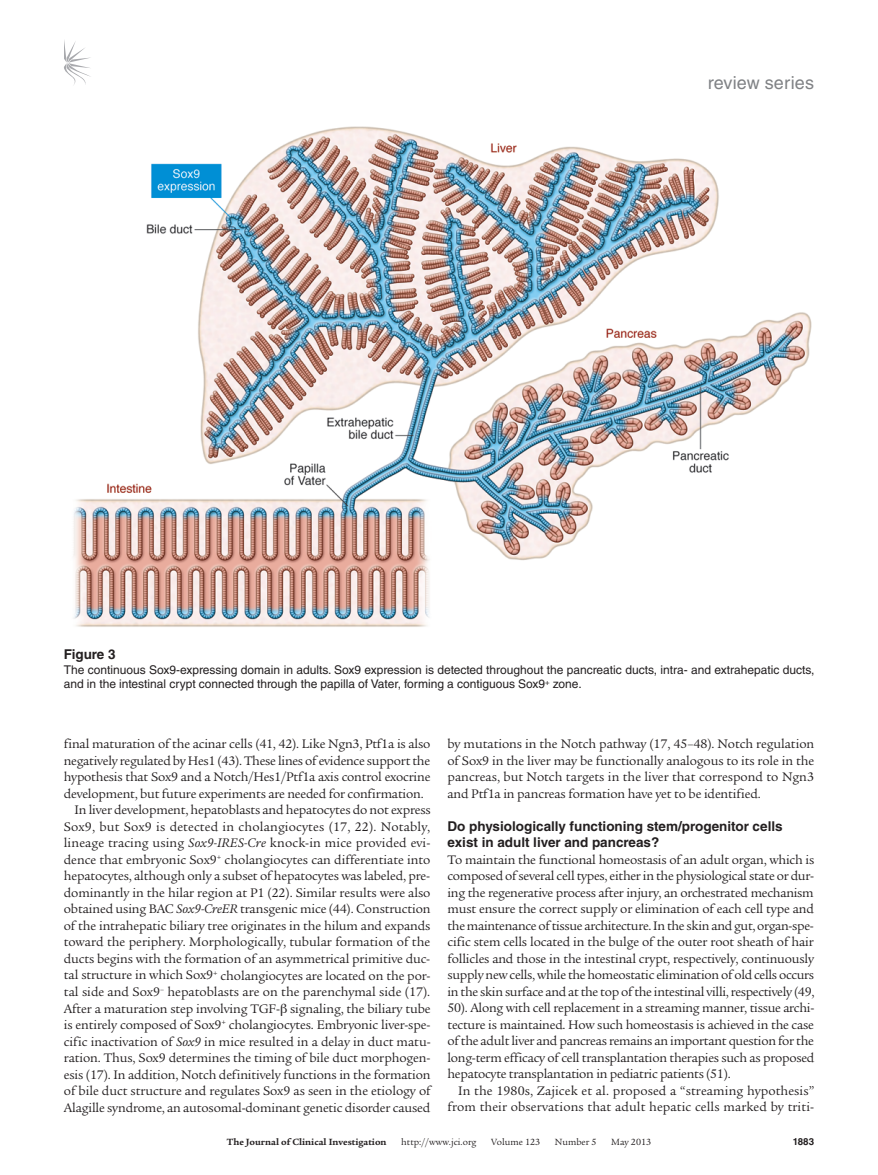
<style>
.page{position:relative;width:878px;height:1175px;background:#fff}
.page>*{position:absolute;margin:0;border:0;box-sizing:border-box;transform-origin:0 0}
.t1{font:18px "Helvetica LT Std";letter-spacing:.01em;color:#808285}
.t2{font:13.5px/16.5px "Legacy Serif Std";letter-spacing:-.01em;color:#231f20;text-align:justify}
.t3{font:700 13.5px/16.5px "Helvetica LT Std";color:#231f20}
.t4{font:13.5px "Legacy Serif Std";letter-spacing:.01em;color:#231f20}
.t5{font:12px/14.7px "Helvetica LT Std";color:#231f20}
.t6{font:9.75px "Legacy Serif Std";color:#231f20}
.t7{font:700 9.75px "Legacy Serif Std";color:#231f20}
.t8{font:700 9.75px "Helvetica LT Std";color:#231f20}
.s1{font-style:italic}
</style>
<div class="page">
<svg style="left:64px;top:40px;width:27px;height:45px"></svg>
<img style="left:73px;top:126px;width:739px;height:501px">
<h1 class="t1" style="left:708px;top:73px;width:108px">review series</h1>
<p class="t3" style="left:64px;top:646px;width:53px">Figure 3</p>
<p class="t5" style="left:64px;top:662px;width:752px">The continuous Sox9-expressing domain in adults. Sox9 expression is detected throughout the pancreatic ducts, intra- and extrahepatic ducts, and in the intestinal crypt connected through the papilla of Vater, forming a contiguous Sox9<sup>+</sup> zone.</p>
<p class="t2" style="left:64px;top:736px;width:368px">final maturation of the acinar cells (41, 42). Like Ngn3, Ptf1a is also</p>
<p class="t2" style="left:64px;top:752px;width:368px">negatively regulated by Hes1 (43). These lines of evidence support the</p>
<p class="t2" style="left:64px;top:769px;width:368px">hypothesis that Sox9 and a Notch/Hes1/Ptf1a axis control exocrine</p>
<p class="t2" style="left:64px;top:785px;width:361px">development, but future experiments are needed for confirmation.</p>
<p class="t2" style="left:74px;top:802px;width:358px">In liver development, hepatoblasts and hepatocytes do not express</p>
<p class="t4" style="left:64px;top:819px;width:368px">Sox9, but Sox9 is detected in cholangiocytes (17, 22). Notably,</p>
<p class="t2" style="left:64px;top:835px;width:368px">lineage tracing using <span class="s1">Sox9-IRES-Cre</span> knock-in mice provided evi-</p>
<p class="t2" style="left:64px;top:851px;width:368px">dence that embryonic Sox9<sup>+</sup> cholangiocytes can differentiate into</p>
<p class="t2" style="left:64px;top:868px;width:368px">hepatocytes, although only a subset of hepatocytes was labeled, pre-</p>
<p class="t2" style="left:64px;top:884px;width:368px">dominantly in the hilar region at P1 (22). Similar results were also</p>
<p class="t2" style="left:64px;top:901px;width:368px">obtained using BAC <span class="s1">Sox9-CreER</span> transgenic mice (44). Construction</p>
<p class="t2" style="left:64px;top:917px;width:368px">of the intrahepatic biliary tree originates in the hilum and expands</p>
<p class="t2" style="left:64px;top:934px;width:368px">toward the periphery. Morphologically, tubular formation of the</p>
<p class="t2" style="left:64px;top:950px;width:368px">ducts begins with the formation of an asymmetrical primitive duc-</p>
<p class="t2" style="left:64px;top:967px;width:368px">tal structure in which Sox9<sup>+</sup> cholangiocytes are located on the por-</p>
<p class="t2" style="left:64px;top:983px;width:368px">tal side and Sox9<sup>–</sup> hepatoblasts are on the parenchymal side (17).</p>
<p class="t2" style="left:64px;top:1000px;width:368px">After a maturation step involving TGF- signaling, the biliary tube</p>
<p class="t2" style="left:64px;top:1016px;width:368px">is entirely composed of Sox9<sup>+</sup> cholangiocytes. Embryonic liver-spe-</p>
<p class="t2" style="left:64px;top:1033px;width:368px">cific inactivation of <span class="s1">Sox9</span> in mice resulted in a delay in duct matu-</p>
<p class="t2" style="left:64px;top:1049px;width:368px">ration. Thus, Sox9 determines the timing of bile duct morphogen-</p>
<p class="t2" style="left:64px;top:1066px;width:368px">esis (17). In addition, Notch definitively functions in the formation</p>
<p class="t2" style="left:64px;top:1082px;width:368px">of bile duct structure and regulates Sox9 as seen in the etiology of</p>
<p class="t2" style="left:64px;top:1099px;width:368px">Alagille syndrome, an autosomal-dominant genetic disorder caused</p>
<p class="t2" style="left:447px;top:736px;width:368px">by mutations in the Notch pathway (17, 45–48). Notch regulation of Sox9 in the liver may be functionally analogous to its role in the pancreas, but Notch targets in the liver that correspond to Ngn3 and Ptf1a in pancreas formation have yet to be identified.</p>
<p class="t3" style="left:447px;top:817px;width:336px">Do physiologically functioning stem/progenitor cells exist in adult liver and pancreas?</p>
<p class="t2" style="left:447px;top:851px;width:368px">To maintain the functional homeostasis of an adult organ, which is composed of several cell types, either in the physiological state or dur&shy;ing the regenerative process after injury, an orchestrated mechanism must ensure the correct supply or elimination of each cell type and the maintenance of tissue architecture. In the skin and gut, organ-spe&shy;cific stem cells located in the bulge of the outer root sheath of hair follicles and those in the intestinal crypt, respectively, continuously supply new cells, while the homeostatic elimination of old cells occurs in the skin surface and at the top of the intestinal villi, respectively (49, 50). Along with cell replacement in a streaming manner, tissue archi&shy;tecture is maintained. How such homeostasis is achieved in the case of the adult liver and pancreas remains an important question for the long-term efficacy of cell transplantation therapies such as proposed hepatocyte transplantation in pediatric patients (51).</p>
<p class="t2" style="left:447px;top:1082px;width:368px;text-align:right">In the 1980s, Zajicek et al. proposed a “streaming hypothesis” from their observations that adult hepatic cells marked by triti-</p>
<p class="t7" style="left:227px;top:1135px;width:161px">The Journal of Clinical Investigation</p>
<p class="t6" style="left:401px;top:1136px;width:77px">http://www.jci.org</p>
<p class="t6" style="left:491px;top:1136px;width:50px">Volume 123</p>
<p class="t6" style="left:555px;top:1136px;width:43px">Number 5</p>
<p class="t6" style="left:611px;top:1136px;width:41px">May 2013</p>
<p class="t8" style="left:792px;top:1135px;width:23px">1883</p>
</div>
